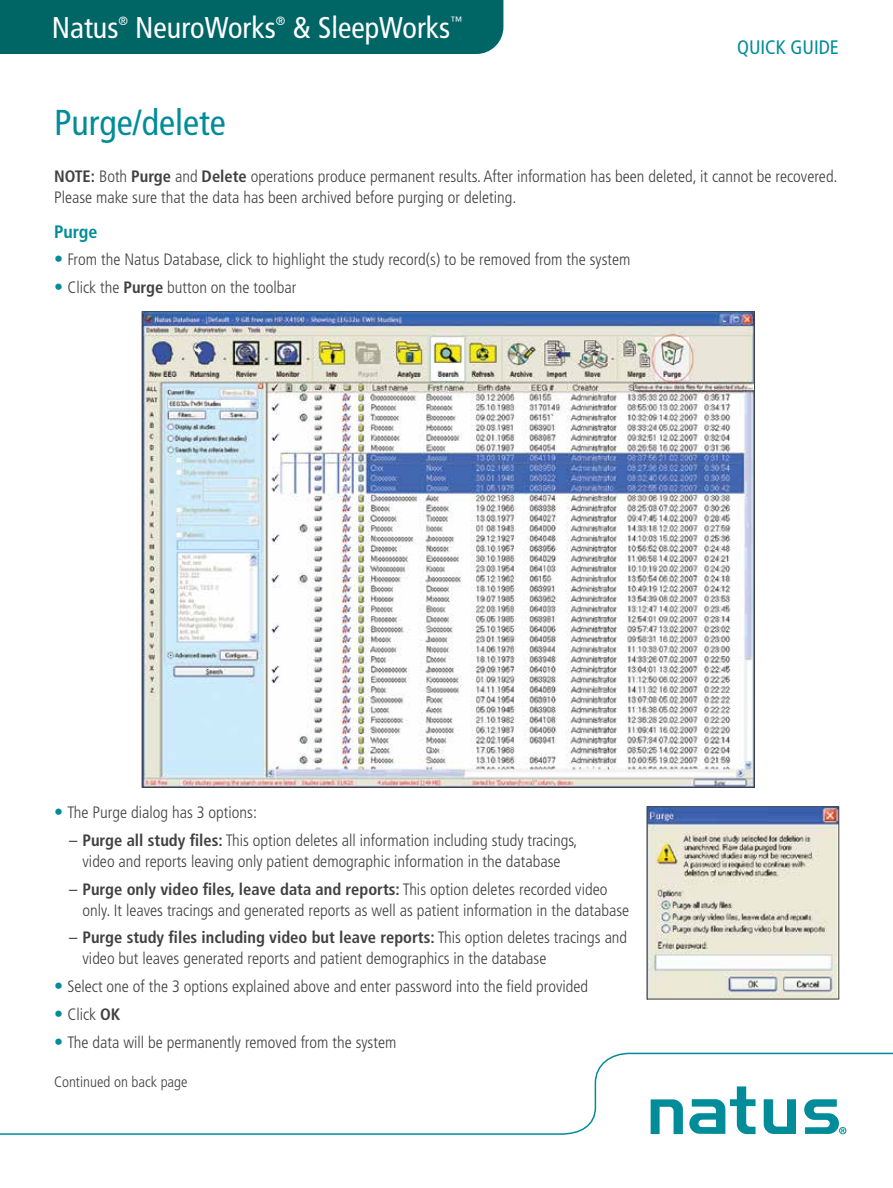
<style>
.page{position:relative;width:893px;height:1188px;background:#fff}
.page>*{position:absolute;margin:0;border:0;box-sizing:border-box;transform-origin:0 0}
.t1{font:condensed 36px "Frutiger LT Std";color:#008c99}
.t2{font:condensed 30px "Frutiger LT Std";color:#fff}
.t3{font:condensed 19.5px "Frutiger LT Std";color:#008c99}
.t4{font:700 condensed 18px "Frutiger LT Std";color:#008c99}
.t5{font:300 condensed 16.5px/21px "Frutiger LT Std";color:#414042}
.t6{font:300 condensed 15px "Frutiger LT Std";color:#414042}
.t7{font:condensed 12px "Frutiger LT Std";color:#fff}
.s1{font-weight:700}
.s2{font-size:18px;color:#008c99}
.s3{font-weight:400}
</style>
<div class="page">
<img style="left:144px;top:314px;width:609px;height:471px">
<img style="left:649px;top:809px;width:188px;height:188px">
<div style="left:647px;top:807px;width:192px;height:192px;border:1px solid #414042"></div>
<svg style="left:0;top:1052px;width:893px;height:83px"></svg>
<div style="left:0;top:0;width:503px;height:54px;background:#006565"></div>
<h2 class="t2" style="left:52px;top:10px;width:68px">Natus</h2>
<p class="t7" style="left:118px;top:14px;width:11px">®</p>
<h2 class="t2" style="left:135px;top:10px;width:142px">NeuroWorks</h2>
<p class="t7" style="left:276px;top:14px;width:11px">®</p>
<h2 class="t2" style="left:293px;top:10px;width:159px">&amp; SleepWorks</h2>
<p class="t7" style="left:450px;top:14px;width:13px">™</p>
<p class="t3" style="left:737px;top:36px;width:103px">QUICK GUIDE</p>
<h1 class="t1" style="left:54px;top:102px;width:173px">Purge/delete</h1>
<p class="t5" style="left:54px;top:166px;width:785px"><span class="s1">NOTE:</span> Both <span class="s1">Purge</span> and <span class="s1">Delete</span> operations produce permanent results. After information has been deleted, it cannot be recovered.<br>Please make sure that the data has been archived before purging or deleting.</p>
<p class="t4" style="left:54px;top:221px;width:45px">Purge</p>
<p class="t5" style="left:54px;top:249px;width:578px"><span class="s2">•</span> From the Natus Database, click to highlight the study record(s) to be removed from the system</p>
<p class="t5" style="left:54px;top:277px;width:244px"><span class="s2">•</span> Click the <span class="s1">Purge</span> button on the toolbar</p>
<p class="t5" style="left:54px;top:802px;width:204px"><span class="s2">•</span> The Purge dialog has 3 options:</p>
<p class="t5" style="left:69px;top:830px;width:510px;text-align:center"><span class="s3">–</span> <span class="s1">Purge all study files:</span> This option deletes all information including study tracings, video and reports leaving only patient demographic information in the database</p>
<p class="t5" style="left:83px;top:879px;width:548px;text-indent:-13px"><span class="s3">–</span> <span class="s1">Purge only video files, leave data and reports:</span> This option deletes recorded video only. It leaves tracings and generated reports as well as patient information in the database</p>
<p class="t5" style="left:83px;top:927px;width:546px;text-indent:-13px"><span class="s3">–</span> <span class="s1">Purge study files including video but leave reports:</span> This option deletes tracings and video but leaves generated reports and patient demographics in the database</p>
<p class="t5" style="left:54px;top:976px;width:536px"><span class="s2">•</span> Select one of the 3 options explained above and enter password into the field provided</p>
<p class="t5" style="left:54px;top:1004px;width:68px"><span class="s2">•</span> Click <span class="s1">OK</span></p>
<p class="t5" style="left:54px;top:1032px;width:344px"><span class="s2">•</span> The data will be permanently removed from the system</p>
<p class="t6" style="left:54px;top:1073px;width:135px">Continued on back page</p>
</div>
